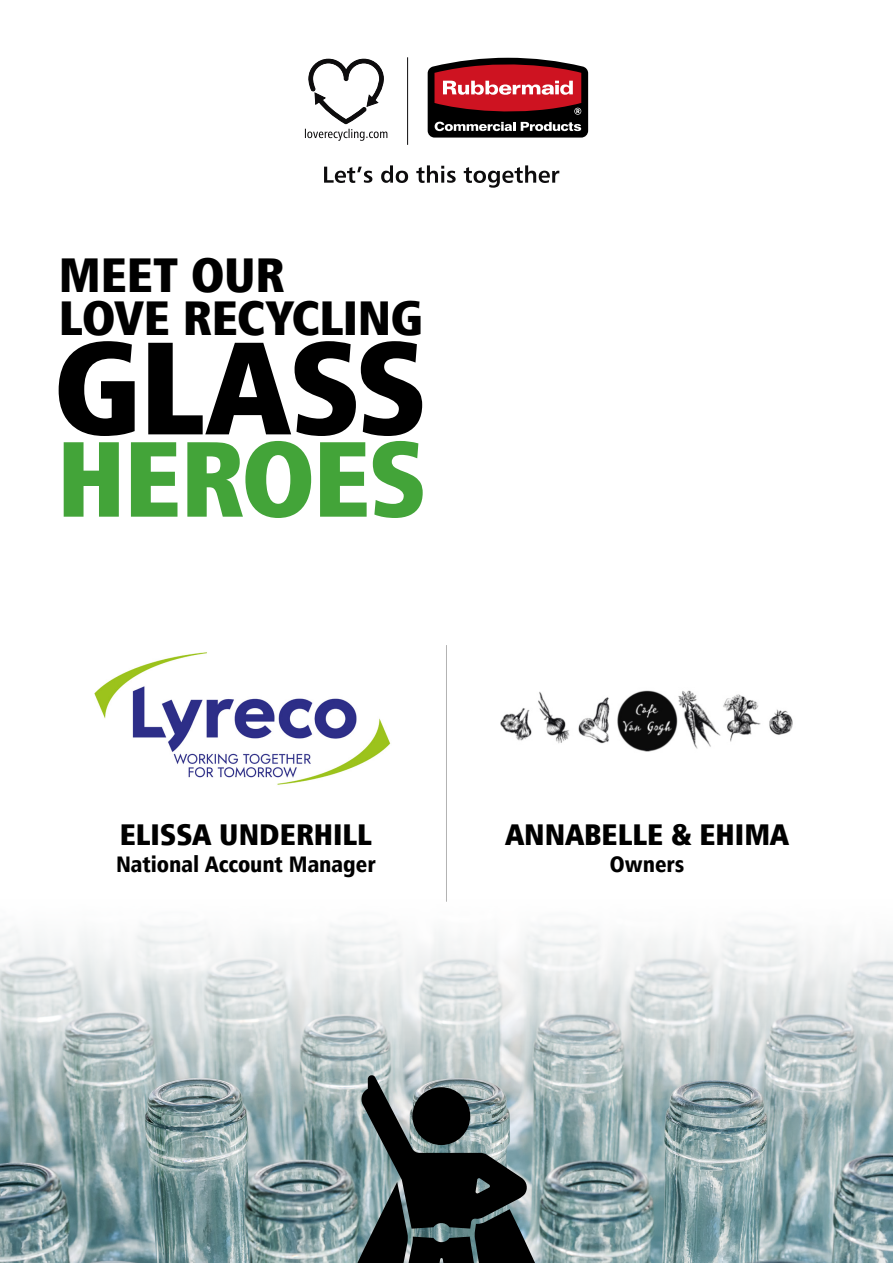
<style>
.page{position:relative;width:893px;height:1263px;background:#fff}
.page>*{position:absolute;margin:0;border:0;box-sizing:border-box;transform-origin:0 0}
.t1{font:900 condensed 132px "Humanist 777 BT";letter-spacing:-.005em;color:#000}
.t2{font:900 condensed 107.25px "Humanist 777 BT";letter-spacing:-.015em;color:#43a439}
.t3{font:900 condensed 48.9px "Humanist 777 BT";letter-spacing:-.005em;color:#000}
.t4{font:900 condensed 30px "Humanist 777 BT";color:#000}
.t5{font:900 condensed 22.5px "Humanist 777 BT";color:#000}
</style>
<div class="page">
<img style="left:0;top:924px;width:893px;height:339px">
<svg style="left:428px;top:57px;width:160px;height:81px;background:#80353a"></svg>
<svg style="left:305px;top:59px;width:82px;height:82px"></svg>
<svg style="left:324px;top:167px;width:48px;height:16px"></svg>
<svg style="left:381px;top:165px;width:27px;height:18px"></svg>
<svg style="left:416px;top:165px;width:40px;height:18px"></svg>
<svg style="left:464px;top:165px;width:95px;height:23px"></svg>
<hr style="left:407px;top:57px;width:1px;height:88px;background:#0d0c0d">
<svg style="left:343px;top:1075px;width:209px;height:188px;background:#546061"></svg>
<img style="left:94px;top:652px;width:297px;height:133px">
<img style="left:500px;top:690px;width:293px;height:62px">
<hr style="left:446px;top:645px;width:1px;height:257px;background:#b3b3b3">
<h3 class="t3" style="left:59px;top:244px;width:227px">MEET OUR</h3>
<h3 class="t3" style="left:59px;top:287px;width:366px">LOVE RECYCLING</h3>
<h1 class="t1" style="left:54px;top:303px;width:374px">GLASS</h1>
<h2 class="t2" style="left:57px;top:410px;width:371px">HEROES</h2>
<p class="t4" style="left:120px;top:815px;width:254px">ELISSA UNDERHILL</p>
<p class="t5" style="left:116px;top:850px;width:261px">National Account Manager</p>
<p class="t4" style="left:505px;top:815px;width:285px">ANNABELLE &amp; EHIMA</p>
<p class="t5" style="left:610px;top:850px;width:76px">Owners</p>
</div>
